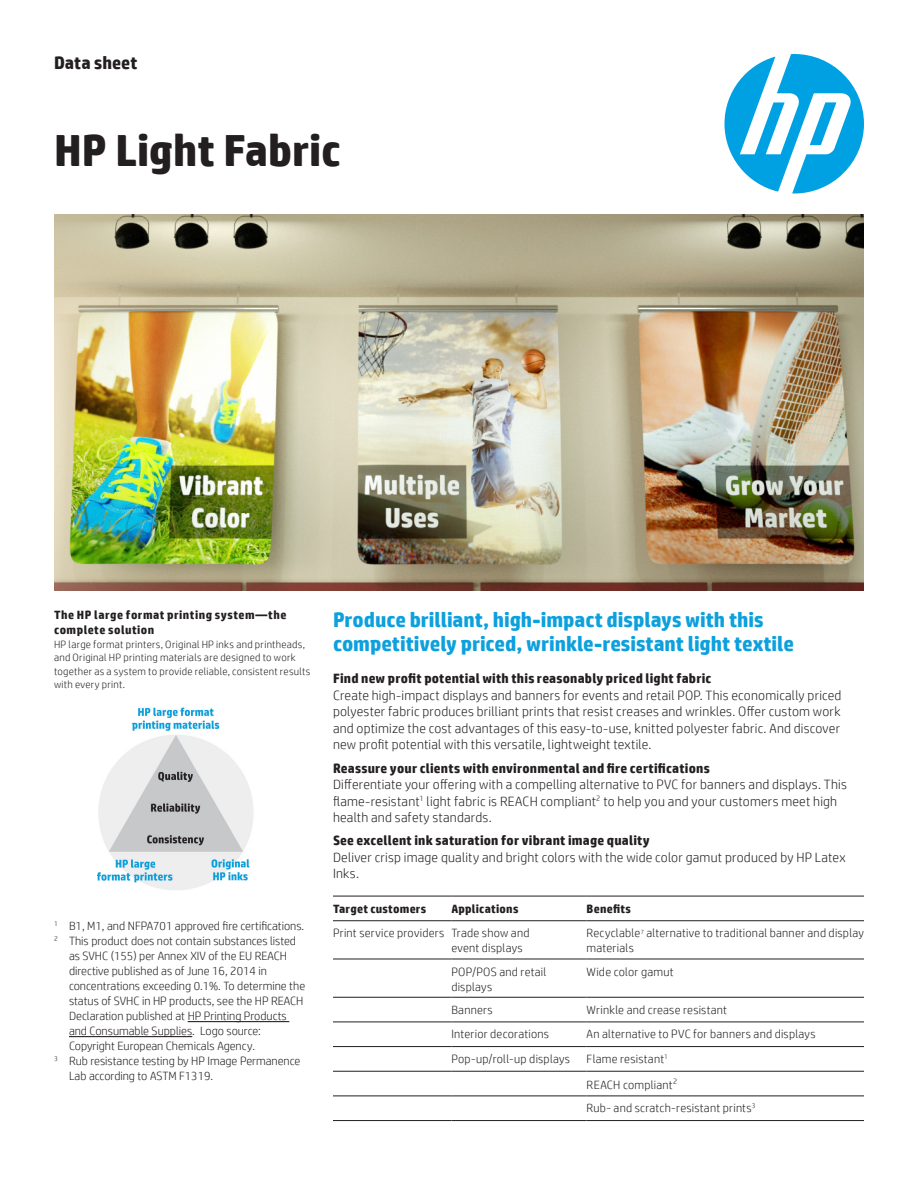
<style>
.page{position:relative;width:918px;height:1188px;background:#fff}
.page>*{position:absolute;margin:0;border:0;box-sizing:border-box;transform-origin:0 0}
.headline{font:700 45px "HP Simplified";color:#231f20}
.subhead_2{font:700 21px/24px "HP Simplified";color:#0ca0dd}
.t1{font:700 18px "HP Simplified";color:#231f20}
.Body_before_bullet{font:300 13.5px/16.5px "HP Simplified";letter-spacing:.015em;color:#231f20}
.Body_Header{font:700 13.5px "HP Simplified";letter-spacing:.015em;color:#231f20}
.Body_before_bullet-2{font:700 13.5px "HP Simplified";letter-spacing:.015em;color:#231f20}
.footnote_ok{font:300 12px/15px "HP Simplified";color:#231f20}
.Spec_text{font:300 12px/15px "HP Simplified";letter-spacing:.02em;color:#231f20}
.insight_head{font:700 12px/15px "HP Simplified";letter-spacing:.04em;color:#231f20}
.Spec_text-2{font:700 12px "HP Simplified";letter-spacing:.02em;color:#231f20}
.Body_before_bullet-3{font:300 12px "HP Simplified";letter-spacing:.02em;color:#231f20}
.Insight_body{font:300 10.5px/13.5px "HP Simplified";letter-spacing:.025em;color:#231f20}
</style>
<div class="page">
<img style="left:54px;top:214px;width:810px;height:377px">
<svg style="left:725px;top:54px;width:139px;height:139px"></svg>
<hr style="left:333px;top:896px;width:118px;height:1px;background:#231f20">
<hr style="left:451px;top:896px;width:136px;height:1px;background:#231f20">
<hr style="left:587px;top:896px;width:277px;height:1px;background:#231f20">
<hr style="left:333px;top:920px;width:118px;height:1px;background:#231f20">
<hr style="left:451px;top:920px;width:136px;height:1px;background:#231f20">
<hr style="left:587px;top:920px;width:277px;height:1px;background:#231f20">
<hr style="left:333px;top:959px;width:118px;height:1px;background:#231f20">
<hr style="left:451px;top:959px;width:136px;height:1px;background:#231f20">
<hr style="left:587px;top:959px;width:277px;height:1px;background:#231f20">
<hr style="left:333px;top:997px;width:118px;height:1px;background:#231f20">
<hr style="left:451px;top:997px;width:136px;height:1px;background:#231f20">
<hr style="left:587px;top:997px;width:277px;height:1px;background:#231f20">
<hr style="left:333px;top:1022px;width:118px;height:1px;background:#231f20">
<hr style="left:451px;top:1022px;width:136px;height:1px;background:#231f20">
<hr style="left:587px;top:1022px;width:277px;height:1px;background:#231f20">
<hr style="left:333px;top:1046px;width:118px;height:1px;background:#231f20">
<hr style="left:451px;top:1046px;width:136px;height:1px;background:#231f20">
<hr style="left:587px;top:1046px;width:277px;height:1px;background:#231f20">
<hr style="left:333px;top:1071px;width:118px;height:1px;background:#231f20">
<hr style="left:451px;top:1071px;width:136px;height:1px;background:#231f20">
<hr style="left:587px;top:1071px;width:277px;height:1px;background:#231f20">
<hr style="left:333px;top:1096px;width:118px;height:1px;background:#231f20">
<hr style="left:451px;top:1096px;width:136px;height:1px;background:#231f20">
<hr style="left:587px;top:1096px;width:277px;height:1px;background:#231f20">
<hr style="left:333px;top:1120px;width:118px;height:1px;background:#231f20">
<hr style="left:451px;top:1120px;width:136px;height:1px;background:#231f20">
<hr style="left:587px;top:1120px;width:277px;height:1px;background:#231f20">
<hr style="left:188px;top:1021px;width:101px;height:1px;background:#231f20">
<hr style="left:69px;top:1036px;width:123px;height:1px;background:#231f20">
<img style="left:97px;top:707px;width:156px;height:183px">
<p class="t1" style="left:54px;top:51px;width:85px">Data sheet</p>
<p class="headline" style="left:54px;top:121px;width:288px">HP Light Fabric</p>
<p class="insight_head" style="left:54px;top:608px;width:234px">The HP large format printing system—the complete solution</p>
<p class="Insight_body" style="left:54px;top:637px;width:258px">HP large format printers, Original HP inks and printheads, and Original HP printing materials are designed to work together as a system to provide reliable, consistent results with every print.</p>
<p class="footnote_ok" style="left:54px;top:918px;width:252px"><sup>1</sup> B1, M1, and NFPA701 approved fire certifications.</p>
<p class="footnote_ok" style="left:69px;top:933px;width:238px;text-indent:-15px"><sup>2</sup> This product does not contain substances listed as SVHC (155) per Annex XIV of the EU REACH directive published as of June 16, 2014 in concentrations exceeding 0.1%. To determine the status of SVHC in HP products, see the HP REACH Declaration published at HP Printing Products and Consumable Supplies. Logo source:<br>Copyright European Chemicals Agency.</p>
<p class="footnote_ok" style="left:69px;top:1053px;width:233px;text-indent:-15px"><sup>3</sup> Rub resistance testing by HP Image Permanence<br>Lab according to ASTM F1319.</p>
<p class="subhead_2" style="left:333px;top:607px;width:462px">Produce brilliant, high-impact displays with this competitively priced, wrinkle-resistant light textile</p>
<p class="Body_Header" style="left:333px;top:670px;width:380px">Find new profit potential with this reasonably priced light fabric</p>
<p class="Body_before_bullet" style="left:333px;top:687px;width:510px;text-align:justify">Create high-impact displays and banners for events and retail POP. This economically priced polyester fabric produces brilliant prints that resist creases and wrinkles. Offer custom work and optimize the cost advantages of this easy-to-use, knitted polyester fabric. And discover new profit potential with this versatile, lightweight textile.</p>
<p class="Body_Header" style="left:333px;top:759px;width:378px">Reassure your clients with environmental and fire certifications</p>
<p class="Body_before_bullet" style="left:333px;top:776px;width:515px">Differentiate your offering with a compelling alternative to PVC for banners and displays. This flame-resistant<sup>1</sup> light fabric is REACH compliant<sup>2</sup> to help you and your customers meet high health and safety standards.</p>
<p class="Body_before_bullet-2" style="left:333px;top:832px;width:318px">See excellent ink saturation for vibrant image quality</p>
<p class="Body_before_bullet" style="left:333px;top:849px;width:514px">Deliver crisp image quality and bright colors with the wide color gamut produced by HP Latex<br>Inks.</p>
<p class="Spec_text-2" style="left:333px;top:901px;width:95px">Target customers</p>
<p class="Spec_text-2" style="left:451px;top:901px;width:69px">Applications</p>
<p class="Spec_text-2" style="left:587px;top:901px;width:46px">Benefits</p>
<p class="Spec_text" style="left:333px;top:925px;width:113px">Print service providers</p>
<p class="Spec_text" style="left:451px;top:925px;width:80px">Trade show and event displays</p>
<p class="Spec_text" style="left:587px;top:925px;width:279px">Recyclable<sup>7</sup> alternative to traditional banner and display materials</p>
<p class="Spec_text" style="left:451px;top:964px;width:97px">POP/POS and retail displays</p>
<p class="Spec_text" style="left:587px;top:964px;width:89px">Wide color gamut</p>
<p class="Spec_text" style="left:451px;top:1002px;width:43px">Banners</p>
<p class="Spec_text" style="left:587px;top:1002px;width:142px">Wrinkle and crease resistant</p>
<p class="Spec_text" style="left:451px;top:1026px;width:99px">Interior decorations</p>
<p class="Spec_text" style="left:587px;top:1026px;width:230px">An alternative to PVC for banners and displays</p>
<p class="Spec_text" style="left:451px;top:1051px;width:120px">Pop-up/roll-up displays</p>
<p class="Spec_text" style="left:587px;top:1051px;width:83px">Flame resistant<sup>1</sup></p>
<p class="Body_before_bullet-3" style="left:587px;top:1077px;width:92px">REACH compliant<sup>2</sup></p>
<p class="Spec_text" style="left:587px;top:1100px;width:171px">Rub- and scratch-resistant prints<sup>3</sup></p>
</div>
